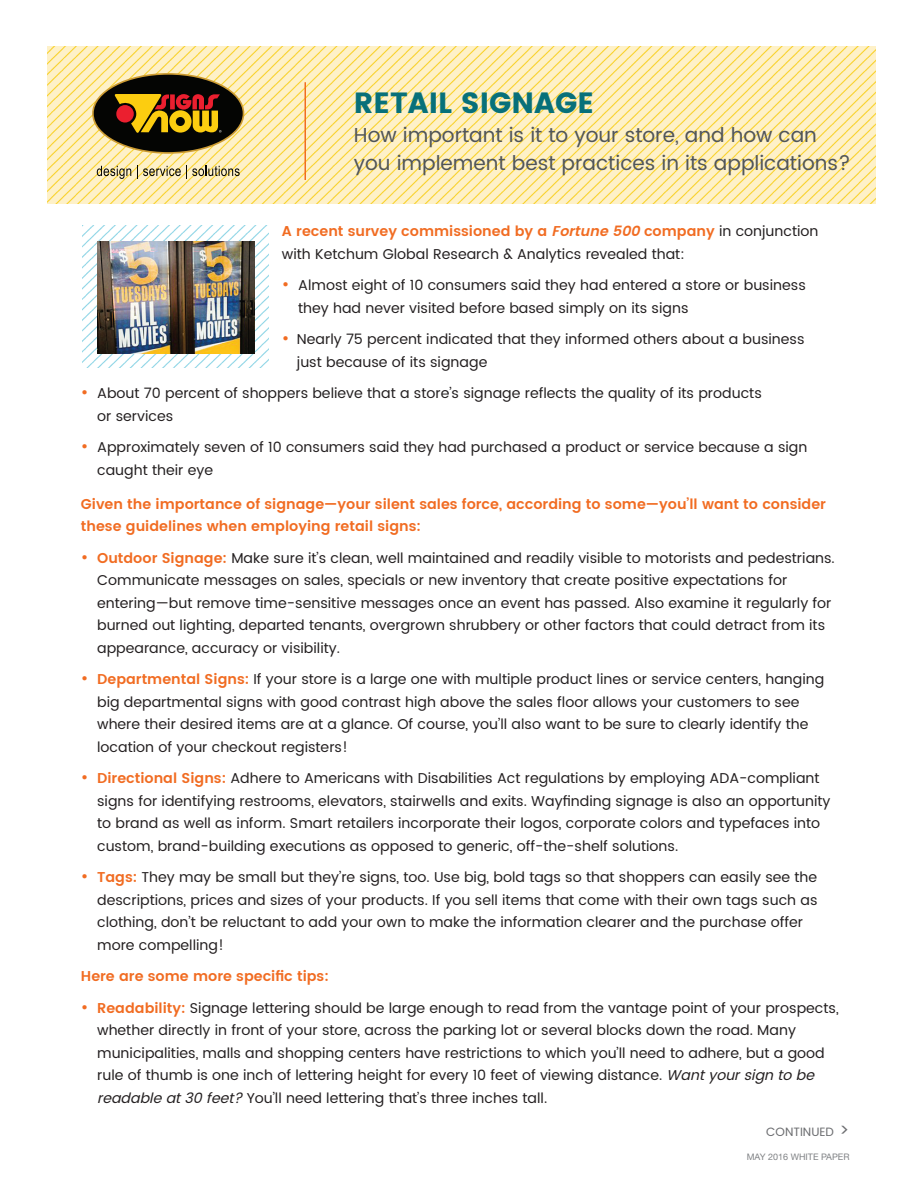
<style>
.page{position:relative;width:918px;height:1188px;background:#fff}
.page>*{position:absolute;margin:0;border:0;box-sizing:border-box;transform-origin:0 0}
.t1{font:700 29.25px "Poppins";color:#07707a}
.t2{font:20.25px/28.5px "Poppins";color:#50555a}
.t3{font:14.25px/22.5px "Poppins";color:#231f20}
.t4{font:600 14.25px/22.5px "Poppins";color:#f16c22}
.t5{font:12.15px "Poppins";color:#6c6d70}
.t6{font:9px "Helvetica Neue";color:#808285}
.s1{font-weight:600;color:#f16c22}
.s2{font-weight:600;font-style:italic;color:#f16c22}
.s3{font-size:17.25px;color:#f16c22}
.s4{font-style:italic}
.s5{font-size:17.25px}
</style>
<div class="page">
<img style="left:47px;top:46px;width:828px;height:157px">
<hr style="left:304px;top:82px;width:2px;height:98px;background:#f16c22">
<svg style="left:92px;top:73px;width:152px;height:81px"></svg>
<svg style="left:97px;top:166px;width:34px;height:13px"></svg>
<svg style="left:137px;top:166px;width:103px;height:13px"></svg>
<img style="left:83px;top:226px;width:185px;height:141px">
<img style="left:98px;top:242px;width:156px;height:112px">
<h1 class="t1" style="left:354px;top:86px;width:242px">RETAIL SIGNAGE</h1>
<h2 class="t2" style="left:354px;top:121px;width:498px">How important is it to your store, and how can you implement best practices in its applications?</h2>
<p class="t3" style="left:282px;top:221px;width:538px"><span class="s1">A recent survey commissioned by a</span> <span class="s2">Fortune 500</span> <span class="s1">company</span> in conjunction with Ketchum Global Research &amp; Analytics revealed that:</p>
<p class="t3" style="left:298px;top:275px;width:509px;text-indent:-16px"><span class="s3">•</span> Almost eight of 10 consumers said they had entered a store or business they had never visited before based simply on its signs</p>
<p class="t3" style="left:297px;top:329px;width:509px;text-indent:-15px"><span class="s3">•</span> Nearly 75 percent indicated that they informed others about a business just because of its signage</p>
<p class="t3" style="left:97px;top:383px;width:666px;text-indent:-16px"><span class="s3">•</span> About 70 percent of shoppers believe that a store’s signage reflects the quality of its products or services</p>
<p class="t3" style="left:97px;top:437px;width:712px;text-indent:-16px"><span class="s3">•</span> Approximately seven of 10 consumers said they had purchased a product or service because a sign caught their eye</p>
<p class="t4" style="left:81px;top:493px;width:747px">Given the importance of signage—your silent sales force, according to some—you’ll want to consider these guidelines when employing retail signs:</p>
<p class="t3" style="left:97px;top:547px;width:739px;text-indent:-16px"><span class="s3">•</span> <span class="s1">Outdoor Signage:</span> Make sure it’s clean, well maintained and readily visible to motorists and pedestrians.<br>Communicate messages on sales, specials or new inventory that create positive expectations for entering—but remove time-sensitive messages once an event has passed. Also examine it regularly for burned out lighting, departed tenants, overgrown shrubbery or other factors that could detract from its appearance, accuracy or visibility.</p>
<p class="t3" style="left:97px;top:668px;width:729px;text-indent:-16px"><span class="s3">•</span> <span class="s1">Departmental Signs:</span> If your store is a large one with multiple product lines or service centers, hanging big departmental signs with good contrast high above the sales floor allows your customers to see where their desired items are at a glance. Of course, you’ll also want to be sure to clearly identify the location of your checkout registers!</p>
<p class="t3" style="left:97px;top:767px;width:735px;text-indent:-16px"><span class="s3">•</span> <span class="s1">Directional Signs:</span> Adhere to Americans with Disabilities Act regulations by employing ADA-compliant signs for identifying restrooms, elevators, stairwells and exits. Wayfinding signage is also an opportunity to brand as well as inform. Smart retailers incorporate their logos, corporate colors and typefaces into custom, brand-building executions as opposed to generic, off-the-shelf solutions.</p>
<p class="t3" style="left:97px;top:866px;width:722px;text-indent:-16px"><span class="s3">•</span> <span class="s1">Tags:</span> They may be small but they’re signs, too. Use big, bold tags so that shoppers can easily see the descriptions, prices and sizes of your products. If you sell items that come with their own tags such as clothing, don’t be reluctant to add your own to make the information clearer and the purchase offer more compelling!</p>
<p class="t4" style="left:81px;top:966px;width:249px">Here are some more specific tips:</p>
<p class="t3" style="left:97px;top:997px;width:743px;text-indent:-16px"><span class="s3">•</span> <span class="s1">Readability:</span> Signage lettering should be large enough to read from the vantage point of your prospects, whether directly in front of your store, across the parking lot or several blocks down the road. Many municipalities, malls and shopping centers have restrictions to which you’ll need to adhere, but a good rule of thumb is one inch of lettering height for every 10 feet of viewing distance. <span class="s4">Wantyoursign to be readable at30 feet?</span> You’ll need lettering that’s three inches tall.</p>
<p class="t5" style="left:766px;top:1123px;width:85px">CONTINUED <span class="s5">&gt;</span></p>
<p class="t6" style="left:747px;top:1152px;width:104px">MAY 2016 WHITE PAPER</p>
</div>
